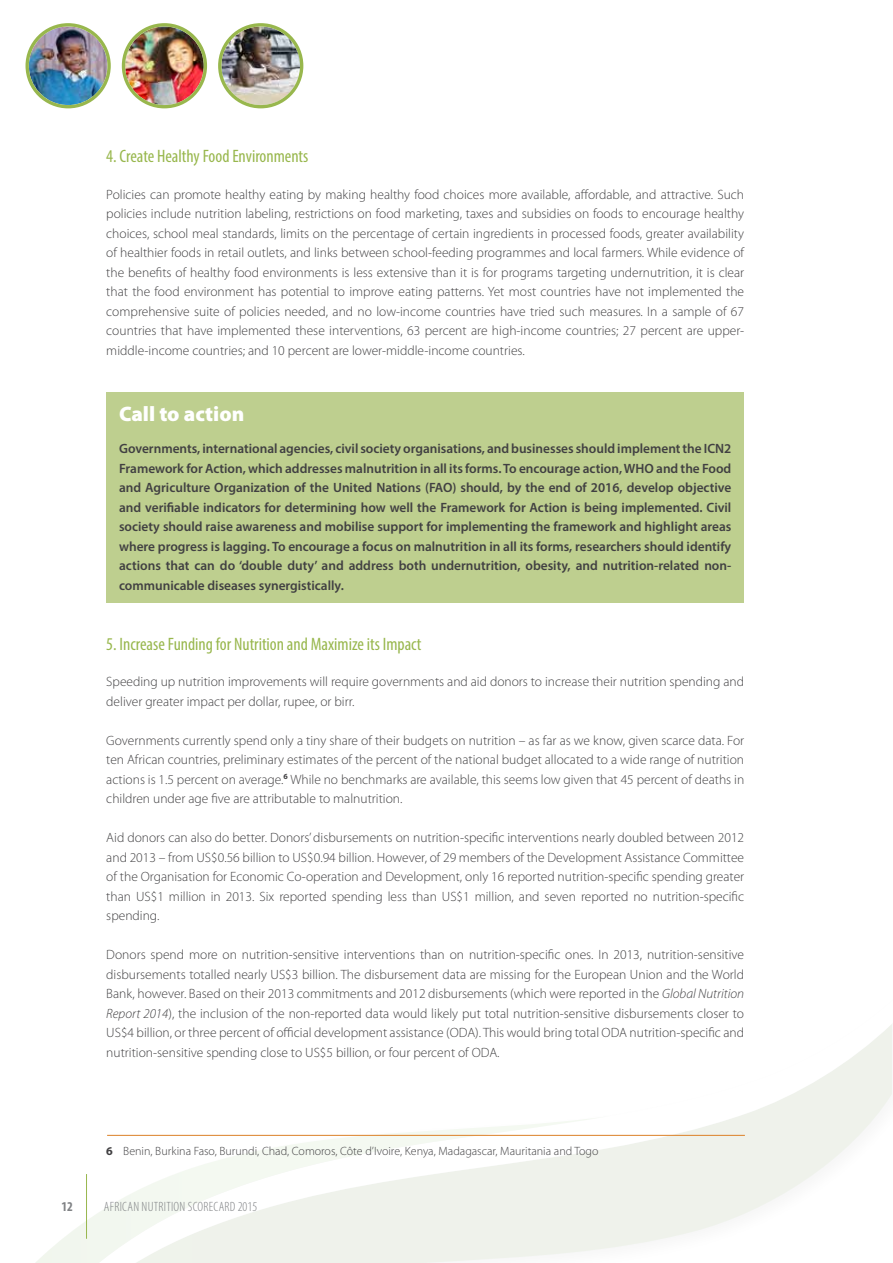
<style>
.page{position:relative;width:893px;height:1263px;background:#fff}
.page>*{position:absolute;margin:0;border:0;box-sizing:border-box;transform-origin:0 0}
.t1{font:900 21px "Myriad Pro";color:#fff}
.t2{font:condensed 18px "Myriad Pro";color:#98b74d}
.t3{font:300 13.5px/19.5px "Myriad Pro";color:#414042;text-align:justify}
.t4{font:600 13.5px/19.5px "Myriad Pro";color:#414042;text-align:justify}
.t5{font:300 condensed 13.5px "Myriad Pro";letter-spacing:.02em;color:#808285}
.t6{font:700 condensed 13.5px "Myriad Pro";color:#808285}
.t7{font:300 12px "Myriad Pro";color:#414042}
.s1{font-style:italic}
.s2{font-weight:700}
</style>
<div class="page">
<svg style="left:611px;top:1024px;width:281px;height:224px"></svg>
<svg style="left:36px;top:1119px;width:575px;height:144px"></svg>
<hr style="left:86px;top:1174px;width:1px;height:65px;background:#98b74d">
<img style="left:221px;top:26px;width:79px;height:79px;border-radius:39px">
<div style="left:218px;top:23px;width:85px;height:85px;border:3px solid #98b74d;border-radius:50%"></div>
<img style="left:125px;top:26px;width:79px;height:79px;border-radius:39px">
<div style="left:122px;top:23px;width:85px;height:85px;border:3px solid #98b74d;border-radius:50%"></div>
<img style="left:29px;top:26px;width:78px;height:79px;border-radius:39px">
<div style="left:26px;top:23px;width:85px;height:85px;border:3px solid #98b74d;border-radius:50%"></div>
<hr style="left:107px;top:1135px;width:638px;height:1px;background:#dc8127">
<div style="left:106px;top:392px;width:638px;height:210px;background:#becf8f"></div>
<h2 class="t2" style="left:106px;top:145px;width:204px">4. Create Healthy Food Environments</h2>
<p class="t3" style="left:106px;top:184px;width:639px">Policies can promote healthy eating by making healthy food choices more available, affordable, and attractive. Such policies include nutrition labeling, restrictions on food marketing, taxes and subsidies on foods to encourage healthy choices, school meal standards, limits on the percentage of certain ingredients in processed foods, greater availability of healthier foods in retail outlets, and links between school-feeding programmes and local farmers. While evidence of the benefits of healthy food environments is less extensive than it is for programs targeting undernutrition, it is clear that the food environment has potential to improve eating patterns. Yet most countries have not implemented the comprehensive suite of policies needed, and no low-income countries have tried such measures. In a sample of 67 countries that have implemented these interventions, 63 percent are high-income countries; 27 percent are upper&shy;middle-income countries; and 10 percent are lower-middle-income countries.</p>
<h1 class="t1" style="left:119px;top:400px;width:127px">Call to action</h1>
<p class="t4" style="left:119px;top:438px;width:614px">Governments, international agencies, civil society organisations, and businesses should implement the ICN2<br>Framework for Action, which addresses malnutrition in all its forms. To encourage action, WHO and the Food and Agriculture Organization of the United Nations (FAO) should, by the end of 2016, develop objective and verifiable indicators for determining how well the Framework for Action is being implemented. Civil society should raise awareness and mobilise support for implementing the framework and highlight areas where progress is lagging. To encourage a focus on malnutrition in all its forms, researchers should identify actions that can do ‘double duty’ and address both undernutrition, obesity, and nutrition-related non&shy;communicable diseases synergistically.</p>
<h2 class="t2" style="left:106px;top:633px;width:317px">5. Increase Funding for Nutrition and Maximize its Impact</h2>
<p class="t3" style="left:106px;top:672px;width:639px">Speeding up nutrition improvements will require governments and aid donors to increase their nutrition spending and deliver greater impact per dollar, rupee, or birr.</p>
<p class="t3" style="left:106px;top:730px;width:639px">Governments currently spend only a tiny share of their budgets on nutrition – as far as we know, given scarce data. For ten African countries, preliminary estimates of the percent of the national budget allocated to a wide range of nutrition actions is 1.5 percent on average.<sup>6</sup> While no benchmarks are available, this seems low given that 45 percent of deaths in children under age five are attributable to malnutrition.</p>
<p class="t3" style="left:106px;top:828px;width:639px">Aid donors can also do better. Donors’ disbursements on nutrition-specific interventions nearly doubled between 2012 and 2013 – from US$0.56 billion to US$0.94 billion. However, of 29 members of the Development Assistance Committee of the Organisation for Economic Co-operation and Development, only 16 reported nutrition-specific spending greater than US$1 million in 2013. Six reported spending less than US$1 million, and seven reported no nutrition-specific spending.</p>
<p class="t3" style="left:106px;top:945px;width:639px">Donors spend more on nutrition-sensitive interventions than on nutrition-specific ones. In 2013, nutrition-sensitive disbursements totalled nearly US$3 billion. The disbursement data are missing for the European Union and the World Bank, however. Based on their 2013 commitments and 2012 disbursements (which were reported in the <span class="s1">Global Nutrition Report 2014</span>), the inclusion of the non-reported data would likely put total nutrition-sensitive disbursements closer to US$4 billion, or three percent of official development assistance (ODA). This would bring total ODA nutrition-specific and nutrition-sensitive spending close to US$5 billion, or four percent of ODA.</p>
<p class="t7" style="left:106px;top:1144px;width:494px"><span class="s2">6</span> Benin, Burkina Faso, Burundi, Chad, Comoros, Côte d’Ivoire, Kenya, Madagascar, Mauritania and Togo</p>
<p class="t6" style="left:61px;top:1198px;width:13px">12</p>
<p class="t5" style="left:104px;top:1200px;width:155px">AFRICAN NUTRITION SCORECARD 2015</p>
</div>
